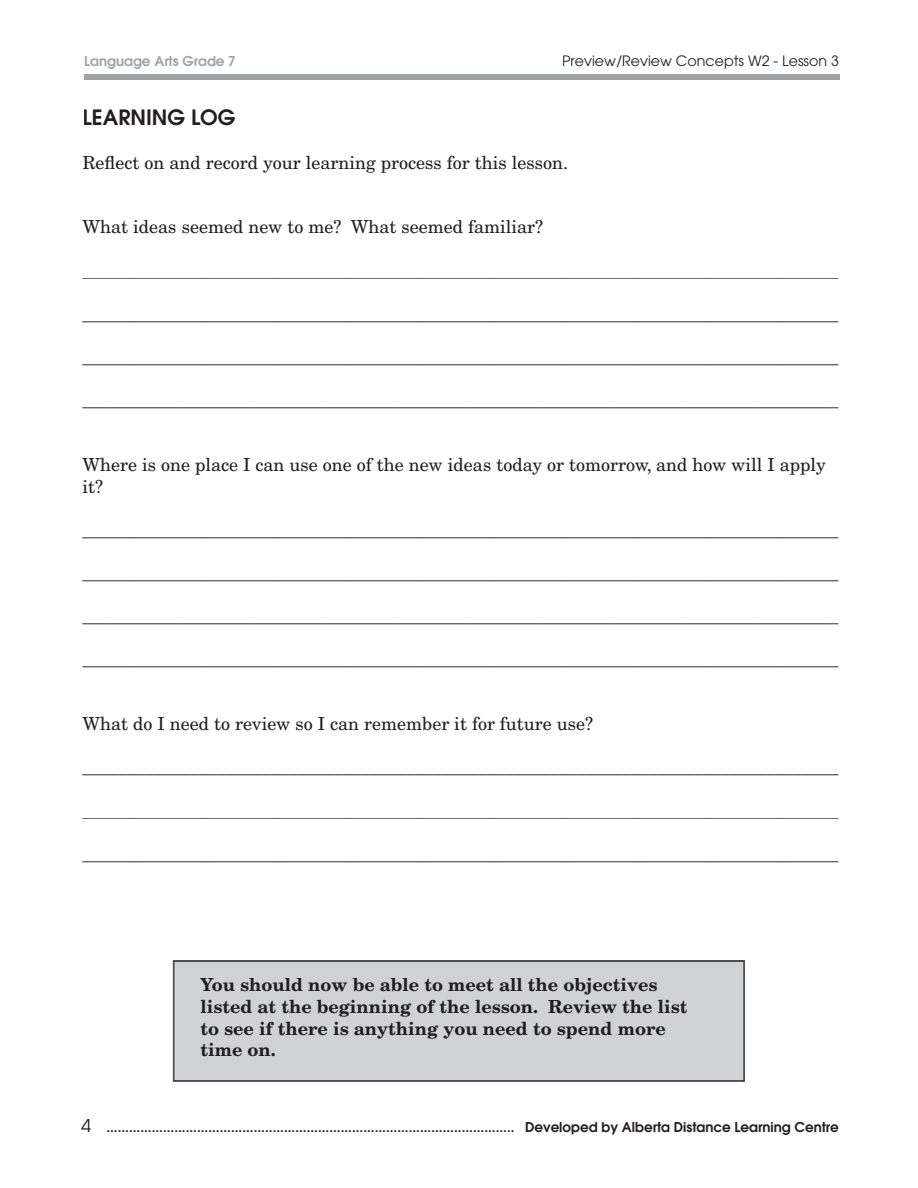
<style>
.page{position:relative;width:918px;height:1188px;background:#fff}
.page>*{position:absolute;margin:0;border:0;box-sizing:border-box;transform-origin:0 0}
.t1{font:600 21px "Avant Garde";color:#231f20}
.t2{font:18px/21.6px "New Century Schlbk";color:#231f20}
.t3{font:700 18px/21.6px "New Century Schlbk";color:#231f20}
.t4{font:14.25px "Avant Garde";color:#231f20}
.t5{font:600 13.5px "Avant Garde";color:#231f20}
.t6{font:600 13.5px "Avant Garde";color:#a1a3a6}
.s1{font-weight:400;font-size:18px}
</style>
<div class="page">
<div style="left:84px;top:74px;width:756px;height:6px;background:#a1a3a6"></div>
<div style="left:174px;top:961px;width:570px;height:120px;background:#d1d2d4"></div>
<div style="left:200px;top:978px;width:457px;height:17px;background:#d1d2d4"></div>
<div style="left:201px;top:1000px;width:486px;height:17px;background:#d1d2d4"></div>
<div style="left:201px;top:1021px;width:465px;height:17px;background:#d1d2d4"></div>
<div style="left:201px;top:1043px;width:74px;height:14px;background:#d1d2d4"></div>
<p class="t6" style="left:84px;top:52px;width:153px">Language Arts Grade 7</p>
<p class="t4" style="left:562px;top:52px;width:278px">Preview/Review Concepts W2 - Lesson 3</p>
<p class="t1" style="left:83px;top:104px;width:154px">LEARNING LOG</p>
<p class="t2" style="left:83px;top:151px;width:487px">Reflect on and record your learning process for this lesson.</p>
<p class="t2" style="left:83px;top:216px;width:462px">What ideas seemed new to me? What seemed familiar?</p>
<p class="t2" style="left:83px;top:259px;width:758px">____________________________________________________________________________________</p>
<p class="t2" style="left:83px;top:303px;width:757px">____________________________________________________________________________________</p>
<p class="t2" style="left:83px;top:346px;width:757px">____________________________________________________________________________________</p>
<p class="t2" style="left:83px;top:389px;width:757px">____________________________________________________________________________________</p>
<p class="t2" style="left:83px;top:454px;width:745px">Where is one place I can use one of the new ideas today or tomorrow, and how will I apply it?</p>
<p class="t2" style="left:83px;top:519px;width:757px">____________________________________________________________________________________</p>
<p class="t2" style="left:83px;top:562px;width:757px">____________________________________________________________________________________</p>
<p class="t2" style="left:83px;top:605px;width:757px">____________________________________________________________________________________</p>
<p class="t2" style="left:83px;top:648px;width:757px">____________________________________________________________________________________</p>
<p class="t2" style="left:83px;top:713px;width:512px">What do I need to review so I can remember it for future use?</p>
<p class="t2" style="left:83px;top:756px;width:757px">____________________________________________________________________________________</p>
<p class="t2" style="left:83px;top:799px;width:757px">____________________________________________________________________________________</p>
<p class="t2" style="left:83px;top:843px;width:757px">____________________________________________________________________________________</p>
<p class="t3" style="left:200px;top:974px;width:488px">You should now be able to meet all the objectives listed at the beginning of the lesson. Review the list to see if there is anything you need to spend more time on.</p>
<p class="t5" style="left:81px;top:1118px;width:759px"><span class="s1">4</span> ............................................................................................................ Developed by Alberta Distance Learning Centre</p>
</div>
